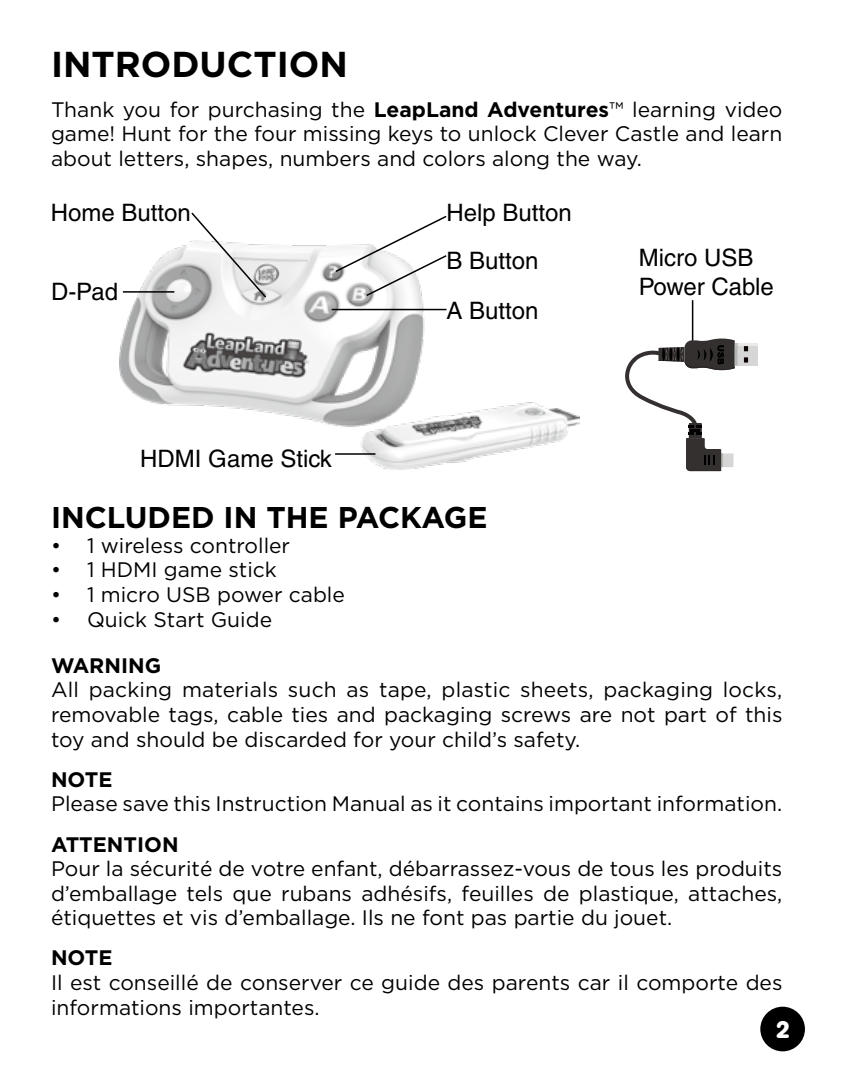
<style>
.page{position:relative;width:859px;height:1080px;background:#fff}
.page>*{position:absolute;margin:0;border:0;box-sizing:border-box;transform-origin:0 0}
.t1{font:700 36px "Gotham HTF";color:#000}
.t2{font:700 30px "Gotham HTF";color:#000}
.t3{font:500 24px/49.8px "Helvetica";color:#000}
.t4{font:700 24px "AG Book Rounded";color:#fff}
.t5{font:21px/24.6px "Gotham HTF";color:#000;text-align:justify}
.t6{font:700 21px "Gotham HTF";color:#000}
.s1{font-weight:700}
</style>
<div class="page">
<div style="left:760px;top:1007px;width:45px;height:44px;background:#000;border-radius:50%"></div>
<img style="left:119px;top:241px;width:460px;height:228px">
<svg style="left:190px;top:212px;width:78px;height:87px"></svg>
<hr style="left:123px;top:291px;width:51px;height:2px;background:#000">
<hr style="left:332px;top:309px;width:114px;height:1px;background:#000">
<svg style="left:334px;top:215px;width:114px;height:82px"></svg>
<hr style="left:335px;top:453px;width:40px;height:2px;background:#000">
<hr style="left:692px;top:300px;width:1px;height:50px;background:#000">
<svg style="left:737px;top:345px;width:20px;height:21px"></svg>
<hr style="left:735px;top:343px;width:22px;height:2px;background:#eae9e7">
<svg style="left:744px;top:357px;width:4px;height:6px"></svg>
<svg style="left:744px;top:346px;width:4px;height:5px"></svg>
<svg style="left:625px;top:338px;width:112px;height:133px"></svg>
<h1 class="t1" style="left:51px;top:44px;width:298px">INTRODUCTION</h1>
<p class="t5" style="left:51px;top:97px;width:733px">Thank you for purchasing the <span class="s1">LeapLand Adventures</span>™ learning video game! Hunt for the four missing keys to unlock Clever Castle and learn about letters, shapes, numbers and colors along the way.</p>
<p class="t3" style="left:51px;top:188px;width:142px">Home Button</p>
<p class="t3" style="left:446px;top:188px;width:127px">Help Button</p>
<p class="t3" style="left:51px;top:267px;width:69px">D-Pad</p>
<p class="t3" style="left:140px;top:434px;width:193px">HDMI Game Stick</p>
<p class="t3" style="left:446px;top:236px;width:94px">B Button<br>A Button</p>
<p class="t3" style="left:639px;top:243px;width:137px;line-height:28.8px">Micro USB<br>Power Cable</p>
<h2 class="t2" style="left:51px;top:500px;width:438px">INCLUDED IN THE PACKAGE</h2>
<p class="t5" style="left:51px;top:533px;width:241px">• 1 wireless controller</p>
<p class="t5" style="left:51px;top:557px;width:227px">• 1 HDMI game stick</p>
<p class="t5" style="left:51px;top:582px;width:295px">• 1 micro USB power cable</p>
<p class="t5" style="left:51px;top:607px;width:223px">• Quick Start Guide</p>
<p class="t6" style="left:51px;top:653px;width:112px">WARNING</p>
<p class="t5" style="left:51px;top:677px;width:733px">All packing materials such as tape, plastic sheets, packaging locks, removable tags, cable ties and packaging screws are not part of this toy and should be discarded for your child’s safety.</p>
<p class="t6" style="left:51px;top:767px;width:63px">NOTE</p>
<p class="t5" style="left:51px;top:791px;width:733px">Please save this Instruction Manual as it contains important information.</p>
<p class="t6" style="left:51px;top:832px;width:129px">ATTENTION</p>
<p class="t5" style="left:51px;top:856px;width:733px">Pour la sécurité de votre enfant, débarrassez-vous de tous les produits d’emballage tels que rubans adhésifs, feuilles de plastique, attaches, étiquettes et vis d’emballage. Ils ne font pas partie du jouet.</p>
<p class="t6" style="left:51px;top:946px;width:63px">NOTE</p>
<p class="t5" style="left:51px;top:970px;width:733px">Il est conseillé de conserver ce guide des parents car il comporte des informations importantes.</p>
<p class="t4" style="left:776px;top:1015px;width:16px">2</p>
</div>
